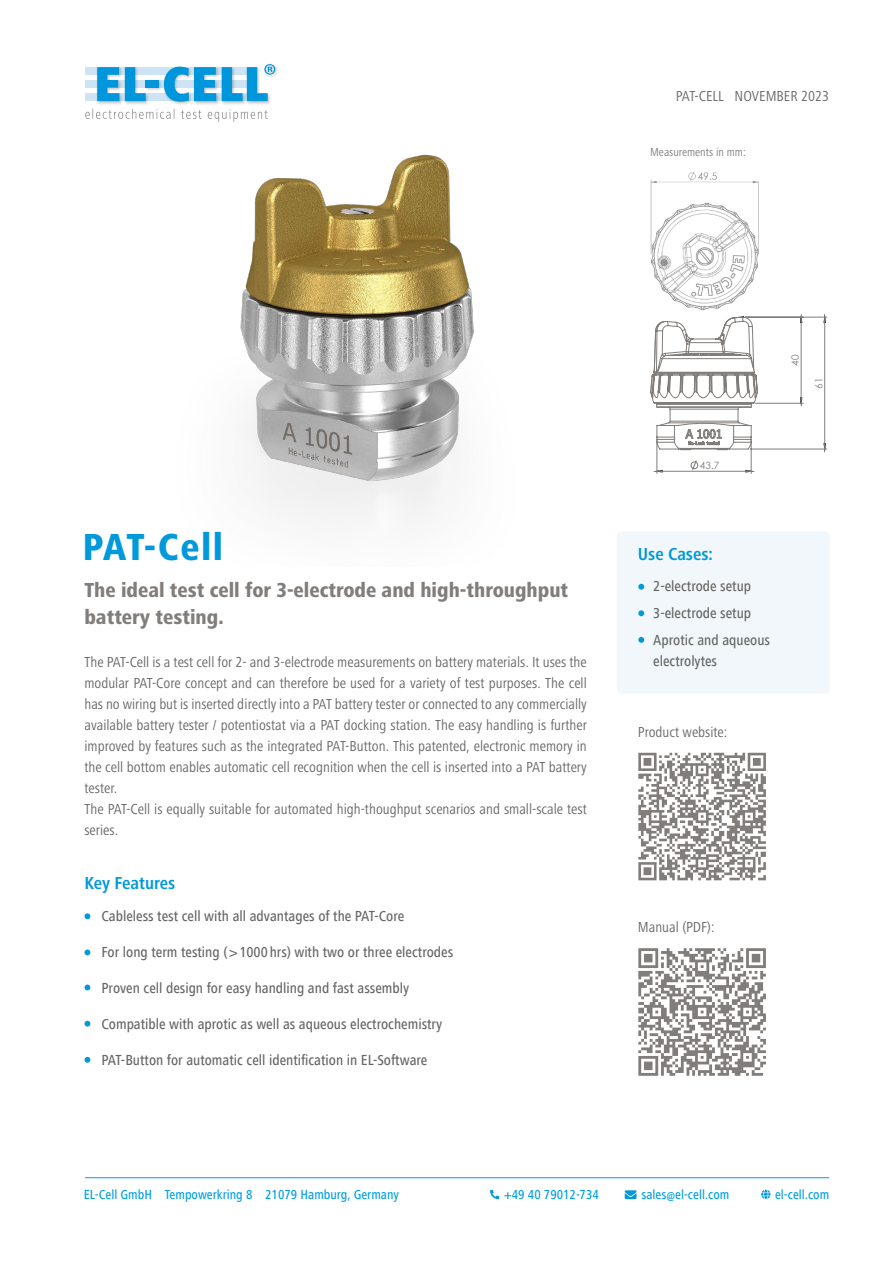
<style>
.page{position:relative;width:893px;height:1263px;background:#fff}
.page>*{position:absolute;margin:0;border:0;box-sizing:border-box;transform-origin:0 0}
.Headline_Einleitung{font:800 condensed 39px "Frutiger Next LT";letter-spacing:.04em;color:#0099db}
.Headlines{font:800 condensed 21px/27px "Frutiger Next LT";color:#817d7a}
.Kleine_Zwischenüberschriften{font:700 condensed 18px "Frutiger Next Pro";color:#0099db}
.Fliesstext_Broschüre_DINa4_PAT_series{font:condensed 15px/21px "Frutiger Next Pro";color:#666766;text-align:justify}
.Fliesstext_Broschüre_DINa4_PAT_series-2{font:500 condensed 15px "Frutiger Next LT";color:#666766}
.Kleine_Zwischenüberschriften_blau{font:condensed 15px "Frutiger Next Pro";color:#666766}
.Abbinder{font:500 condensed 13.5px "Frutiger Next LT";color:#009fe3}
.Fliesstext_Broschüre_DINa4_PAT_series-3{font:condensed 12px "Frutiger Next Pro";color:#817d7a}
.t1{font:10.05px "Century Gothic";color:#817d7a}
</style>
<div class="page">
<svg style="left:638px;top:753px;width:128px;height:127px"></svg>
<img style="left:92px;top:108px;width:382px;height:416px">
<div style="left:617px;top:532px;width:213px;height:161px;background:#f1f7fa;border-radius:4px"></div>
<svg style="left:84px;top:913px;width:6px;height:6px"></svg>
<svg style="left:84px;top:949px;width:6px;height:6px"></svg>
<svg style="left:84px;top:984px;width:6px;height:6px"></svg>
<svg style="left:84px;top:1021px;width:6px;height:5px"></svg>
<svg style="left:84px;top:1057px;width:6px;height:6px"></svg>
<svg style="left:638px;top:584px;width:6px;height:6px"></svg>
<svg style="left:638px;top:610px;width:6px;height:6px"></svg>
<svg style="left:638px;top:637px;width:6px;height:6px"></svg>
<hr style="left:85px;top:1177px;width:744px;height:1px;background:#009fe3">
<div style="left:85px;top:67px;width:171px;height:8px;background:#cce4f3"></div>
<div style="left:85px;top:80px;width:171px;height:8px;background:#cce4f3"></div>
<div style="left:85px;top:93px;width:171px;height:8px;background:#cce4f3"></div>
<img style="left:97px;top:67px;width:25px;height:38px">
<svg style="left:97px;top:67px;width:22px;height:34px"></svg>
<img style="left:124px;top:67px;width:24px;height:38px">
<svg style="left:125px;top:67px;width:21px;height:34px"></svg>
<img style="left:143px;top:77px;width:18px;height:16px">
<div style="left:146px;top:80px;width:13px;height:8px;background:#0096db"></div>
<img style="left:163px;top:66px;width:28px;height:39px">
<img style="left:194px;top:67px;width:25px;height:38px">
<svg style="left:164px;top:67px;width:52px;height:35px"></svg>
<img style="left:221px;top:67px;width:23px;height:38px">
<img style="left:244px;top:101px;width:26px;height:4px">
<img style="left:275px;top:66px;width:3px;height:10px">
<svg style="left:222px;top:64px;width:53px;height:37px"></svg>
<svg style="left:85px;top:109px;width:183px;height:13px"></svg>
<hr style="left:750px;top:449px;width:77px;height:1px;background:#817d7a">
<hr style="left:745px;top:317px;width:82px;height:1px;background:#817d7a">
<hr style="left:751px;top:439px;width:1px;height:34px;background:#817d7a">
<hr style="left:657px;top:439px;width:1px;height:34px;background:#817d7a">
<svg style="left:650px;top:316px;width:176px;height:156px"></svg>
<img style="left:650px;top:171px;width:109px;height:140px">
<svg style="left:625px;top:1190px;width:11px;height:9px"></svg>
<svg style="left:761px;top:1189px;width:9px;height:10px"></svg>
<svg style="left:490px;top:1190px;width:9px;height:9px"></svg>
<svg style="left:638px;top:948px;width:128px;height:128px"></svg>
<p class="Kleine_Zwischenüberschriften_blau" style="left:676px;top:88px;width:155px">PAT-CELL NOVEMBER 2023</p>
<p class="Fliesstext_Broschüre_DINa4_PAT_series-3" style="left:650px;top:145px;width:97px">Measurements in mm:</p>
<p class="Headline_Einleitung" style="left:83px;top:525px;width:142px">PAT-Cell</p>
<p class="Headlines" style="left:84px;top:576px;width:485px">The ideal test cell for 3-electrode and high-throughput battery testing.</p>
<p class="Fliesstext_Broschüre_DINa4_PAT_series" style="left:84px;top:651px;width:504px">The PAT-Cell is a test cell for 2- and 3-electrode measurements on battery materials. It uses the modular PAT-Core concept and can therefore be used for a variety of test purposes. The cell has no wiring but is inserted directly into a PAT battery tester or connected to any commercially available battery tester / potentiostat via a PAT docking station. The easy handling is further improved by features such as the integrated PAT-Button. This patented, electronic memory in the cell bottom enables automatic cell recognition when the cell is inserted into a PAT battery tester.</p>
<p class="Fliesstext_Broschüre_DINa4_PAT_series" style="left:84px;top:798px;width:504px">The PAT-Cell is equally suitable for automated high-thoughput scenarios and small-scale test series.</p>
<p class="Kleine_Zwischenüberschriften" style="left:84px;top:873px;width:92px">Key Features</p>
<p class="Fliesstext_Broschüre_DINa4_PAT_series-2" style="left:101px;top:907px;width:304px">Cableless test cell with all advantages of the PAT-Core</p>
<p class="Fliesstext_Broschüre_DINa4_PAT_series-2" style="left:101px;top:943px;width:353px">For long term testing (&gt;1000 hrs) with two or three electrodes</p>
<p class="Fliesstext_Broschüre_DINa4_PAT_series-2" style="left:101px;top:979px;width:309px">Proven cell design for easy handling and fast assembly</p>
<p class="Fliesstext_Broschüre_DINa4_PAT_series-2" style="left:101px;top:1015px;width:342px">Compatible with aprotic as well as aqueous electrochemistry</p>
<p class="Fliesstext_Broschüre_DINa4_PAT_series-2" style="left:101px;top:1051px;width:327px">PAT-Button for automatic cell identification in EL-Software</p>
<p class="t1" style="left:700px;top:458px;width:21px">43.7</p>
<p class="t1" style="left:788px;top:366px;width:13px;rotate:-90deg">40</p>
<p class="t1" style="left:812px;top:389px;width:13px;rotate:-90deg">61</p>
<p class="Kleine_Zwischenüberschriften" style="left:638px;top:544px;width:76px">Use Cases:</p>
<p class="Fliesstext_Broschüre_DINa4_PAT_series-2" style="left:653px;top:578px;width:99px">2-electrode setup</p>
<p class="Fliesstext_Broschüre_DINa4_PAT_series-2" style="left:653px;top:605px;width:99px">3-electrode setup</p>
<p class="Fliesstext_Broschüre_DINa4_PAT_series-2" style="left:653px;top:632px;width:118px">Aprotic and aqueous</p>
<p class="Fliesstext_Broschüre_DINa4_PAT_series-2" style="left:653px;top:653px;width:65px">electrolytes</p>
<p class="Fliesstext_Broschüre_DINa4_PAT_series" style="left:638px;top:722px;width:91px">Product website:</p>
<p class="Fliesstext_Broschüre_DINa4_PAT_series" style="left:638px;top:916px;width:78px">Manual (PDF):</p>
<p class="Abbinder" style="left:84px;top:1187px;width:317px">EL-Cell GmbH Tempowerkring 8 21079 Hamburg, Germany</p>
<p class="Abbinder" style="left:504px;top:1187px;width:96px">+49 40 79012-734</p>
<p class="Abbinder" style="left:641px;top:1187px;width:89px">sales@el-cell.com</p>
<p class="Abbinder" style="left:775px;top:1187px;width:56px">el-cell.com</p>
</div>
